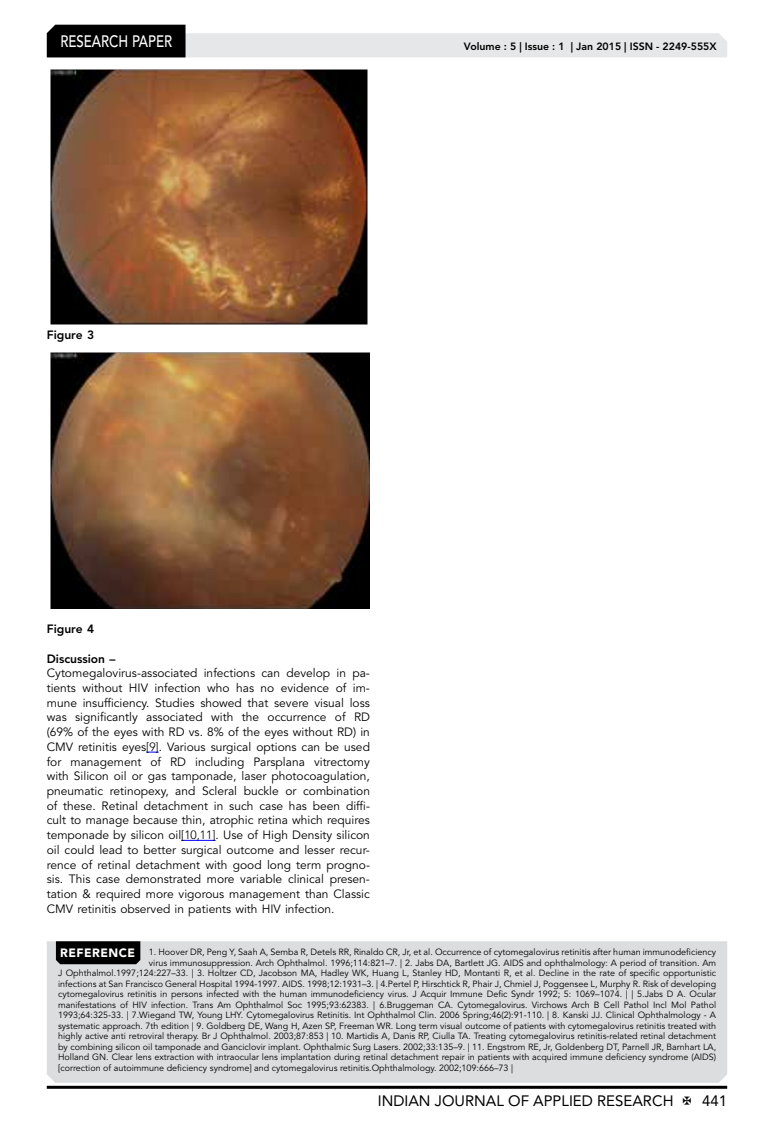
<style>
.page{position:relative;width:774px;height:1136px;background:#fff}
.page>*{position:absolute;margin:0;border:0;box-sizing:border-box;transform-origin:0 0}
.t1{font:500 16.5px "Avenir LT Std";color:#fff;scale:.8 1}
.t2{font:15px "Avenir LT Std";color:#000}
.t3{font:12px/14.7px "Avenir LT Std";color:#000;text-align:justify}
.t4{font:800 12px "Avenir LT Std";color:#000}
.t5{font:800 10.5px "Avenir LT Std";color:#000}
.t6{font:9px "Avenir LT Std";color:#000}
.s1{font-weight:300}
.s2{font-weight:900;font-size:12px;color:#fff}
</style>
<div class="page">
<hr style="left:47px;top:1085px;width:680px;height:3px;background:#000">
<svg style="left:47px;top:25px;width:680px;height:32px"></svg>
<svg style="left:146px;top:751px;width:13px;height:1px"></svg>
<hr style="left:181px;top:840px;width:35px;height:1px;background:#00f">
<img style="left:50px;top:69px;width:318px;height:255px">
<img style="left:50px;top:352px;width:320px;height:256px">
<div style="left:47px;top:941px;width:680px;height:141px;background:#dcddde"></div>
<div style="left:56px;top:941px;width:84px;height:23px;background:#000"></div>
<h1 class="t1" style="left:60px;top:32px;width:139px">RESEARCH PAPER</h1>
<h3 class="t4" style="left:47px;top:328px;width:49px">Figure 3</h3>
<p class="t5" style="left:464px;top:41px;width:254px">Volume : 5 | Issue : 1 | Jan 2015 | ISSN - 2249-555X</p>
<h3 class="t4" style="left:47px;top:622px;width:49px">Figure 4</h3>
<h3 class="t4" style="left:47px;top:651px;width:70px">Discussion –</h3>
<p class="t3" style="left:47px;top:666px;width:325px">Cytomegalovirus-associated infections can develop in pa&shy;tients without HIV infection who has no evidence of im&shy;mune insufficiency. Studies showed that severe visual loss was significantly associated with the occurrence of RD (69% of the eyes with RD vs. 8% of the eyes without RD) in CMV retinitis eyes<span class="s1">[9]</span>. Various surgical options can be used for management of RD including Parsplana vitrectomy with Silicon oil or gas tamponade, laser photocoagulation, pneumatic retinopexy, and Scleral buckle or combination of these. Retinal detachment in such case has been diffi&shy;cult to manage because thin, atrophic retina which requires temponade by silicon oil<span class="s1">[10,11]</span>. Use of High Density silicon oil could lead to better surgical outcome and lesser recur&shy;rence of retinal detachment with good long term progno&shy;sis. This case demonstrated more variable clinical presen&shy;tation &amp; required more vigorous management than Classic CMV retinitis observed in patients with HIV infection.</p>
<p class="t6" style="left:60px;top:946px;width:657px"><span class="s2">REFERENCE</span> 1. Hoover DR, Peng Y, Saah A, Semba R, Detels RR, Rinaldo CR, Jr, et al. Occurrence of cytomegalovirus retinitis after human immunodeficiency</p>
<p class="t6" style="left:149px;top:957px;width:569px">virus immunosuppression. Arch Ophthalmol. 1996;114:821–7. | 2. Jabs DA, Bartlett JG. AIDS and ophthalmology: A period of transition. Am</p>
<p class="t6" style="left:58px;top:967px;width:660px">J Ophthalmol.1997;124:227–33. | 3. Holtzer CD, Jacobson MA, Hadley WK, Huang L, Stanley HD, Montanti R, et al. Decline in the rate of specific opportunistic</p>
<p class="t6" style="left:58px;top:978px;width:659px">infections at San Francisco General Hospital 1994-1997. AIDS. 1998;12:1931–3. | 4.Pertel P, Hirschtick R, Phair J, Chmiel J, Poggensee L, Murphy R. Risk of developing</p>
<p class="t6" style="left:58px;top:988px;width:659px">cytomegalovirus retinitis in persons infected with the human immunodeficiency virus. J Acquir Immune Defic Syndr 1992; 5: 1069–1074. | | 5.Jabs D A. Ocular</p>
<p class="t6" style="left:58px;top:999px;width:660px">manifestations of HIV infection. Trans Am Ophthalmol Soc 1995;93:62383. | 6.Bruggeman CA. Cytomegalovirus. Virchows Arch B Cell Pathol Incl Mol Pathol</p>
<p class="t6" style="left:58px;top:1009px;width:659px">1993;64:325-33. | 7.Wiegand TW, Young LHY. Cytomegalovirus Retinitis. Int Ophthalmol Clin. 2006 Spring;46(2):91-110. | 8. Kanski JJ. Clinical Ophthalmology - A</p>
<p class="t6" style="left:58px;top:1020px;width:659px">systematic approach. 7th edition | 9. Goldberg DE, Wang H, Azen SP, Freeman WR. Long term visual outcome of patients with cytomegalovirus retinitis treated with</p>
<p class="t6" style="left:58px;top:1030px;width:660px">highly active anti retroviral therapy. Br J Ophthalmol. 2003;87:853 | 10. Martidis A, Danis RP, Ciulla TA. Treating cytomegalovirus retinitis-related retinal detachment</p>
<p class="t6" style="left:58px;top:1041px;width:659px">by combining silicon oil tamponade and Ganciclovir implant. Ophthalmic Surg Lasers. 2002;33:135–9. | 11. Engstrom RE, Jr, Goldenberg DT, Parnell JR, Barnhart LA,</p>
<p class="t6" style="left:58px;top:1051px;width:660px">Holland GN. Clear lens extraction with intraocular lens implantation during retinal detachment repair in patients with acquired immune deficiency syndrome (AIDS)</p>
<p class="t6" style="left:58px;top:1062px;width:456px">[correction of autoimmune deficiency syndrome] and cytomegalovirus retinitis.Ophthalmology. 2002;109:666–73 |</p>
<h2 class="t2" style="left:378px;top:1091px;width:297px">INDIAN JOURNAL OF APPLIED RESEARCH</h2>
<h2 class="t2" style="left:702px;top:1091px;width:27px">441</h2>
</div>
